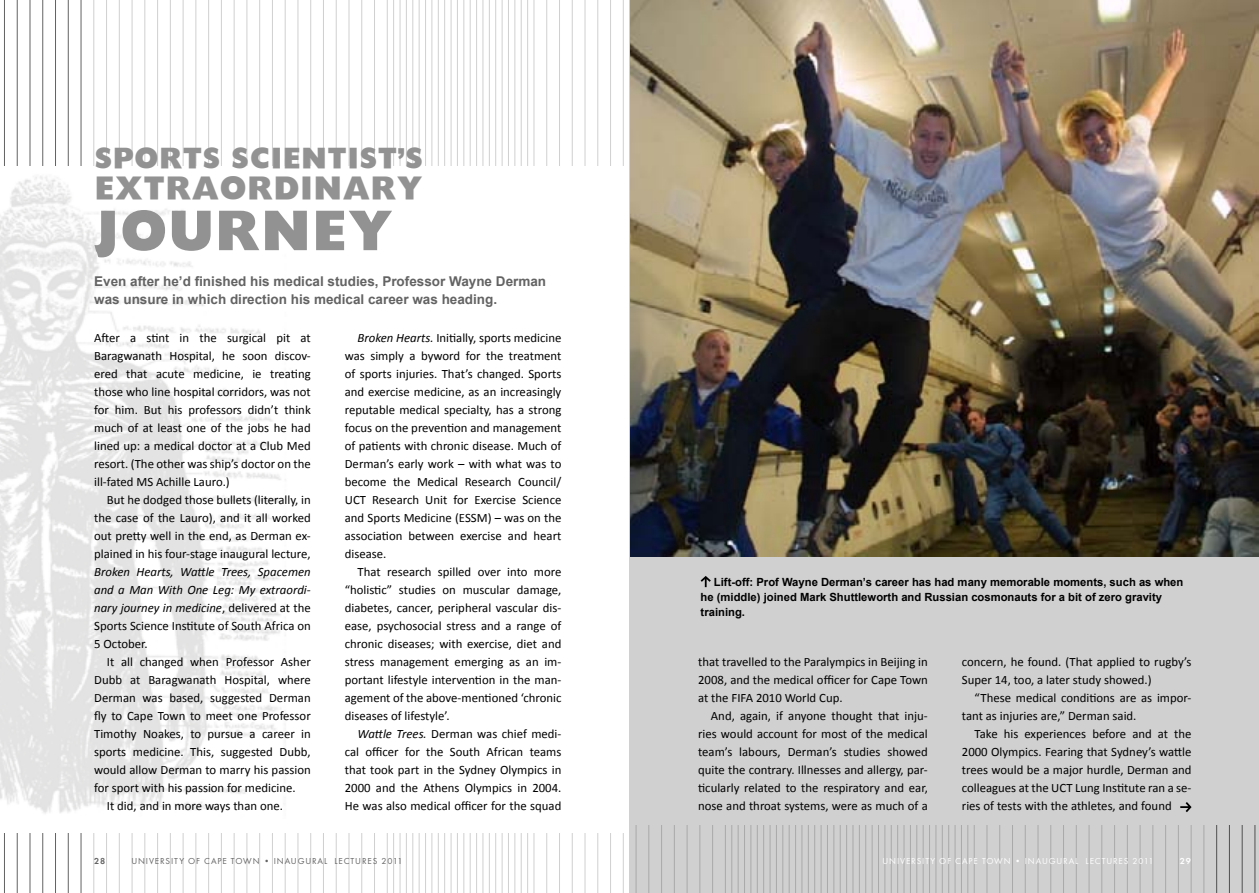
<style>
.page{position:relative;width:1259px;height:893px;background:#fff}
.page>*{position:absolute;margin:0;border:0;box-sizing:border-box;transform-origin:0 0}
.t1{font:52.5px "Headline NEWS";letter-spacing:.015em;color:#929292}
.t2{font:30px "Headline NEWS";letter-spacing:.015em;color:#929292}
.t3{font:27px "Headline NEWS";letter-spacing:.015em;color:#929292}
.t4{font:700 13.5px/18px "Arial";color:#646363}
.t5{font:12.75px/18px "Calibri";color:#000;text-align:justify}
.t6{font:italic 12.75px/18px "Calibri";color:#000;text-align:justify}
.t7{font:700 11.25px/15px "Arial";color:#000}
.t8{font:9px "Futura T";letter-spacing:.1em;color:#646363}
.t9{font:9px "Futura T";letter-spacing:.1em;color:#fff}
.t10{font:600 9px "Futura T";color:#646363}
.t11{font:600 9px "Futura T";color:#fff}
.s1{font-family:"Arial";font-weight:900}
.s2{font-style:normal}
.s3{font-style:italic}
</style>
<div class="page">
<hr style="left:393px;top:0;width:1px;height:893px;background:#d0d0d0">
<hr style="left:406px;top:0;width:1px;height:893px;background:#d0d0d0">
<hr style="left:419px;top:0;width:1px;height:893px;background:#d0d0d0">
<hr style="left:432px;top:0;width:1px;height:893px;background:#d0d0d0">
<hr style="left:444px;top:0;width:1px;height:893px;background:#d0d0d0">
<hr style="left:457px;top:0;width:1px;height:893px;background:#d0d0d0">
<hr style="left:470px;top:0;width:1px;height:893px;background:#d0d0d0">
<hr style="left:483px;top:0;width:1px;height:893px;background:#d0d0d0">
<hr style="left:495px;top:0;width:1px;height:893px;background:#d0d0d0">
<hr style="left:508px;top:0;width:1px;height:893px;background:#d0d0d0">
<hr style="left:521px;top:0;width:1px;height:893px;background:#d0d0d0">
<hr style="left:534px;top:0;width:1px;height:893px;background:#d0d0d0">
<hr style="left:546px;top:0;width:1px;height:893px;background:#d0d0d0">
<hr style="left:559px;top:0;width:1px;height:893px;background:#d0d0d0">
<hr style="left:572px;top:0;width:1px;height:893px;background:#d0d0d0">
<hr style="left:585px;top:0;width:1px;height:893px;background:#d0d0d0">
<hr style="left:597px;top:0;width:1px;height:893px;background:#d0d0d0">
<hr style="left:610px;top:0;width:1px;height:893px;background:#d0d0d0">
<hr style="left:623px;top:0;width:1px;height:893px;background:#d0d0d0">
<hr style="left:4px;top:0;width:1px;height:893px;background:#646363">
<hr style="left:17px;top:0;width:1px;height:893px;background:#646363">
<hr style="left:30px;top:0;width:1px;height:893px;background:#646363">
<hr style="left:42px;top:0;width:1px;height:893px;background:#646363">
<hr style="left:55px;top:0;width:1px;height:893px;background:#646363">
<hr style="left:68px;top:0;width:1px;height:893px;background:#646363">
<hr style="left:81px;top:0;width:1px;height:893px;background:#646363">
<hr style="left:94px;top:0;width:1px;height:893px;background:#d0d0d0">
<hr style="left:106px;top:0;width:1px;height:893px;background:#d0d0d0">
<hr style="left:119px;top:0;width:1px;height:893px;background:#d0d0d0">
<hr style="left:132px;top:0;width:1px;height:893px;background:#d0d0d0">
<hr style="left:145px;top:0;width:1px;height:893px;background:#d0d0d0">
<hr style="left:157px;top:0;width:1px;height:893px;background:#d0d0d0">
<hr style="left:170px;top:0;width:1px;height:893px;background:#d0d0d0">
<hr style="left:183px;top:0;width:1px;height:893px;background:#d0d0d0">
<hr style="left:196px;top:0;width:1px;height:893px;background:#d0d0d0">
<hr style="left:208px;top:0;width:1px;height:893px;background:#d0d0d0">
<hr style="left:221px;top:0;width:1px;height:893px;background:#d0d0d0">
<hr style="left:234px;top:0;width:1px;height:893px;background:#d0d0d0">
<hr style="left:247px;top:0;width:1px;height:893px;background:#d0d0d0">
<hr style="left:259px;top:0;width:1px;height:893px;background:#d0d0d0">
<hr style="left:272px;top:0;width:1px;height:893px;background:#d0d0d0">
<hr style="left:285px;top:0;width:1px;height:893px;background:#d0d0d0">
<hr style="left:298px;top:0;width:1px;height:893px;background:#d0d0d0">
<hr style="left:310px;top:0;width:1px;height:893px;background:#d0d0d0">
<hr style="left:323px;top:0;width:1px;height:893px;background:#d0d0d0">
<hr style="left:336px;top:0;width:1px;height:893px;background:#d0d0d0">
<hr style="left:349px;top:0;width:1px;height:893px;background:#d0d0d0">
<hr style="left:361px;top:0;width:1px;height:893px;background:#d0d0d0">
<hr style="left:374px;top:0;width:1px;height:893px;background:#d0d0d0">
<hr style="left:387px;top:0;width:1px;height:893px;background:#d0d0d0">
<hr style="left:400px;top:0;width:1px;height:893px;background:#d0d0d0">
<hr style="left:412px;top:0;width:1px;height:893px;background:#d0d0d0">
<hr style="left:425px;top:0;width:1px;height:893px;background:#d0d0d0">
<hr style="left:438px;top:0;width:1px;height:893px;background:#d0d0d0">
<hr style="left:451px;top:0;width:1px;height:893px;background:#d0d0d0">
<hr style="left:463px;top:0;width:1px;height:893px;background:#d0d0d0">
<hr style="left:476px;top:0;width:1px;height:893px;background:#d0d0d0">
<hr style="left:489px;top:0;width:1px;height:893px;background:#d0d0d0">
<hr style="left:502px;top:0;width:1px;height:893px;background:#d0d0d0">
<hr style="left:514px;top:0;width:1px;height:893px;background:#d0d0d0">
<hr style="left:527px;top:0;width:1px;height:893px;background:#d0d0d0">
<svg style="left:629px;top:0;width:630px;height:893px;background:#cacaca"></svg>
<div style="left:630px;top:74px;width:629px;height:751px;background:#d0d0d0"></div>
<img style="left:630px;top:0;width:629px;height:557px">
<svg style="left:700px;top:576px;width:11px;height:11px"></svg>
<svg style="left:1180px;top:802px;width:11px;height:10px"></svg>
<div style="left:0;top:166px;width:623px;height:667px;background:#fff"></div>
<img style="left:0;top:159px;width:286px;height:655px">
<h3 class="t3" style="left:94px;top:146px;width:330px">SPORTS SCI ENTIST<span class="s1">’</span>S</h3>
<h2 class="t2" style="left:94px;top:175px;width:330px">EXTRAORDI NARY</h2>
<h1 class="t1" style="left:95px;top:207px;width:300px">JOURNEY</h1>
<p class="t4" style="left:94px;top:272px;width:453px">Even after he’d finished his medical studies, Professor Wayne Derman was unsure in which direction his medical career was heading.</p>
<p class="t5" style="left:94px;top:328px;width:218px">After a stint in the surgical pit at Baragwanath Hospital, he soon discov&shy;ered that acute medicine, ie treating those who line hospital corridors, was not for him. But his professors didn’t think much of at least one of the jobs he had lined up: a medical doctor at a Club Med resort. (The other was ship’s doctor on the ill-fated MS Achille Lauro.)</p>
<p class="t5" style="left:94px;top:490px;width:218px;text-indent:13px">But he dodged those bullets (literally, in the case of the Lauro), and it all worked out pretty well in the end, as Derman ex&shy;plained in his four-stage inaugural lecture,</p>
<p class="t6" style="left:94px;top:562px;width:218px">Broken Hearts, Wattle Trees, Spacemen and a Man With One Leg: My extraordi&shy;nary journey in medicine<span class="s2">, delivered at the Sports Science Institute of South Africa on 5 October.</span></p>
<p class="t5" style="left:107px;top:652px;width:205px">It all changed when Professor Asher</p>
<p class="t5" style="left:94px;top:670px;width:218px">Dubb at Baragwanath Hospital, where</p>
<p class="t5" style="left:94px;top:688px;width:218px">Derman was based, suggested Derman</p>
<p class="t5" style="left:94px;top:706px;width:218px">fly to Cape Town to meet one Professor</p>
<p class="t5" style="left:94px;top:724px;width:218px">Timothy Noakes, to pursue a career in</p>
<p class="t5" style="left:94px;top:742px;width:218px">sports medicine. This, suggested Dubb,</p>
<p class="t5" style="left:94px;top:760px;width:218px">would allow Derman to marry his passion</p>
<p class="t5" style="left:94px;top:778px;width:203px">for sport with his passion for medicine.</p>
<p class="t5" style="left:107px;top:796px;width:178px">It did, and in more ways than one.</p>
<p class="t5" style="left:345px;top:328px;width:218px;text-indent:13px"><span class="s3">Broken Hearts.</span> Initially, sports medicine was simply a byword for the treatment of sports injuries. That’s changed. Sports and exercise medicine, as an increasingly reputable medical specialty, has a strong focus on the prevention and management of patients with chronic disease. Much of Derman’s early work – with what was to become the Medical Research Council/ UCT Research Unit for Exercise Science and Sports Medicine (ESSM) – was on the association between exercise and heart disease.</p>
<p class="t5" style="left:345px;top:562px;width:218px;text-indent:13px">That research spilled over into more “holistic” studies on muscular damage, diabetes, cancer, peripheral vascular dis&shy;ease, psychosocial stress and a range of chronic diseases; with exercise, diet and stress management emerging as an im&shy;portant lifestyle intervention in the man&shy;agement of the above-mentioned ‘chronic diseases of lifestyle’.</p>
<p class="t5" style="left:345px;top:724px;width:218px;text-indent:13px"><span class="s3">Wattle Trees.</span> Derman was chief medi&shy;cal officer for the South African teams that took part in the Sydney Olympics in 2000 and the Athens Olympics in 2004.<br>He was also medical officer for the squad</p>
<p class="t7" style="left:700px;top:575px;width:484px;text-indent:13px">Lift-off: Prof Wayne Derman’s career has had many memorable moments, such as when he (middle) joined Mark Shuttleworth and Russian cosmonauts for a bit of zero gravity training.</p>
<p class="t5" style="left:698px;top:652px;width:231px">that travelled to the Paralympics in Beijing in 2008, and the medical officer for Cape Town at the FIFA 2010 World Cup.</p>
<p class="t5" style="left:698px;top:706px;width:231px;text-indent:13px">And, again, if anyone thought that inju&shy;ries would account for most of the medical team’s labours, Derman’s studies showed quite the contrary. Illnesses and allergy, par&shy;ticularly related to the respiratory and ear, nose and throat systems, were as much of a</p>
<p class="t5" style="left:962px;top:652px;width:231px">concern, he found. (That applied to rugby’s<br>Super 14, too, a later study showed.)</p>
<p class="t5" style="left:962px;top:688px;width:231px;text-indent:13px">“These medical conditions are as impor&shy;tant as injuries are,” Derman said.</p>
<p class="t5" style="left:962px;top:724px;width:231px;text-indent:13px">Take his experiences before and at the 2000 Olympics. Fearing that Sydney’s wattle trees would be a major hurdle, Derman and colleagues at the UCT Lung Institute ran a se&shy;ries of tests with the athletes, and found</p>
<p class="t10" style="left:94px;top:855px;width:13px">28</p>
<p class="t8" style="left:131px;top:856px;width:273px">UNIVERSITY OF CAPE TOWN • INAUGURAL LECTURES 2011</p>
<p class="t9" style="left:882px;top:856px;width:273px">UNIVERSITY OF CAPE TOWN • INAUGURAL LECTURES 2011</p>
<p class="t11" style="left:1179px;top:855px;width:13px">29</p>
</div>
